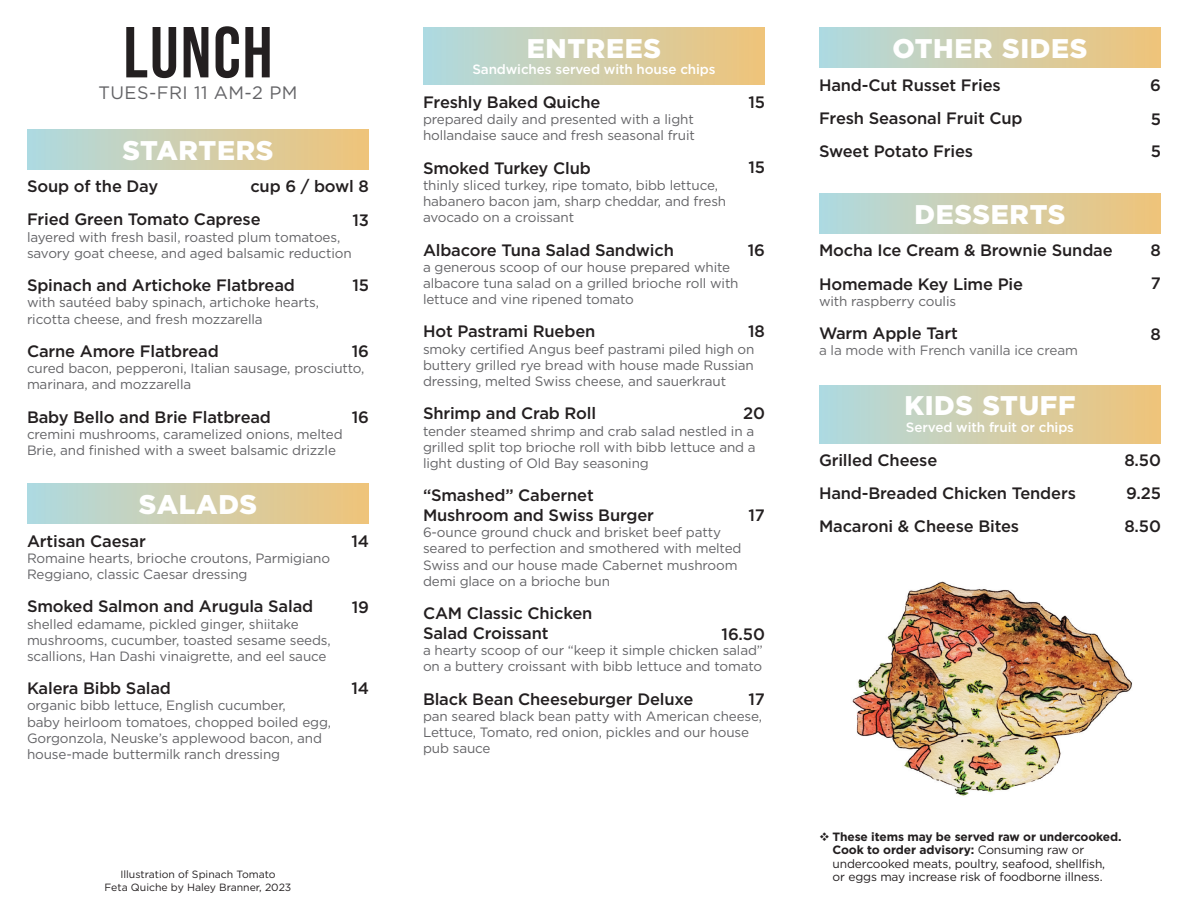
<style>
.page{position:relative;width:1188px;height:918px;background:#fff}
.page>*{position:absolute;margin:0;border:0;box-sizing:border-box;transform-origin:0 0}
.t1{font:700 72px "Bebas Neue Pro";letter-spacing:.025em;color:#231f20}
.t2{font:900 27px "Gotham";letter-spacing:.025em;color:#fff}
.t3{font:18px "Gotham";letter-spacing:.025em;color:#636366}
.t4{font:500 16.5px/33.3px "Gotham";letter-spacing:-.01em;color:#231f20}
.t5{font:13.5px/16.2px "Gotham";letter-spacing:-.01em;color:#636366}
.t6{font:500 13.5px "Gotham";letter-spacing:-.01em;color:#fff}
.t7{font:13.5px "Gotham";letter-spacing:-.01em;color:#69696c}
.t8{font:12px/13.5px "Gotham";letter-spacing:-.01em;color:#231f20}
.t9{font:10.5px/13.5px "Gotham";color:#231f20;text-align:center}
.s1{font-weight:700}
</style>
<div class="page">
<div style="left:819px;top:193px;width:342px;height:41px;background:linear-gradient(to right,#b0dae0,#f1c378)"></div>
<div style="left:819px;top:27px;width:342px;height:41px;background:linear-gradient(to right,#b0dae0,#f1c378)"></div>
<div style="left:819px;top:385px;width:342px;height:58px;background:linear-gradient(to right,#b0dae0,#f1c378)"></div>
<div style="left:423px;top:27px;width:342px;height:58px;background:linear-gradient(to right,#b0dae0,#f1c378)"></div>
<div style="left:27px;top:129px;width:342px;height:41px;background:linear-gradient(to right,#b0dae0,#f1c378)"></div>
<img style="left:852px;top:581px;width:280px;height:215px">
<div style="left:27px;top:483px;width:342px;height:41px;background:linear-gradient(to right,#b0dae0,#f1c378)"></div>
<h1 class="t1" style="left:123px;top:11px;width:151px">LUNCH</h1>
<h3 class="t3" style="left:99px;top:81px;width:200px">TUES-FRI 11 AM-2 PM</h3>
<h2 class="t2" style="left:123px;top:132px;width:152px">STARTERS</h2>
<p class="t4" style="left:250px;top:169px;width:120px">cup 6 / bowl 8</p>
<p class="t4" style="left:27px;top:169px;width:235px">Soup of the Day<br>Fried Green Tomato Caprese</p>
<p class="t5" style="left:27px;top:229px;width:326px">layered with fresh basil, roasted plum tomatoes, savory goat cheese, and aged balsamic reduction</p>
<p class="t4" style="left:27px;top:268px;width:270px">Spinach and Artichoke Flatbread</p>
<p class="t5" style="left:27px;top:294px;width:293px">with sautéed baby spinach, artichoke hearts, ricotta cheese, and fresh mozzarella</p>
<p class="t4" style="left:27px;top:334px;width:193px">Carne Amore Flatbread</p>
<p class="t5" style="left:27px;top:360px;width:339px">cured bacon, pepperoni, Italian sausage, prosciutto, marinara, and mozzarella</p>
<p class="t4" style="left:27px;top:400px;width:246px">Baby Bello and Brie Flatbread</p>
<p class="t5" style="left:27px;top:426px;width:317px">cremini mushrooms, caramelized onions, melted<br>Brie, and finished with a sweet balsamic drizzle</p>
<p class="t4" style="left:352px;top:203px;width:18px">13</p>
<p class="t4" style="left:352px;top:268px;width:18px">15</p>
<p class="t4" style="left:352px;top:334px;width:19px">16</p>
<p class="t4" style="left:352px;top:400px;width:19px">16</p>
<h2 class="t2" style="left:139px;top:486px;width:120px">SALADS</h2>
<p class="t4" style="left:27px;top:524px;width:120px">Artisan Caesar</p>
<p class="t5" style="left:27px;top:550px;width:305px">Romaine hearts, brioche croutons, Parmigiano<br>Reggiano, classic Caesar dressing</p>
<p class="t4" style="left:27px;top:590px;width:288px">Smoked Salmon and Arugula Salad</p>
<p class="t5" style="left:27px;top:615px;width:305px">shelled edamame, pickled ginger, shiitake mushrooms, cucumber, toasted sesame seeds, scallions, Han Dashi vinaigrette, and eel sauce</p>
<p class="t4" style="left:27px;top:672px;width:146px">Kalera Bibb Salad</p>
<p class="t5" style="left:27px;top:697px;width:306px">organic bibb lettuce, English cucumber,<br>baby heirloom tomatoes, chopped boiled egg, Gorgonzola, Neuske’s applewood bacon, and house-made buttermilk ranch dressing</p>
<p class="t4" style="left:351px;top:524px;width:19px">14</p>
<p class="t4" style="left:352px;top:590px;width:19px">19</p>
<p class="t4" style="left:351px;top:672px;width:19px">14</p>
<p class="t9" style="left:105px;top:867px;width:188px">Illustration of Spinach Tomato<br>Feta Quiche by Haley Branner, 2023</p>
<h2 class="t2" style="left:527px;top:29px;width:136px">ENTREES</h2>
<p class="t6" style="left:472px;top:60px;width:245px">Sandwiches served with house chips</p>
<p class="t4" style="left:423px;top:85px;width:179px">Freshly Baked Quiche</p>
<p class="t5" style="left:423px;top:111px;width:274px">prepared daily and presented with a light hollandaise sauce and fresh seasonal fruit</p>
<p class="t4" style="left:423px;top:151px;width:169px">Smoked Turkey Club</p>
<p class="t5" style="left:423px;top:177px;width:305px">thinly sliced turkey, ripe tomato, bibb lettuce, habanero bacon jam, sharp cheddar, and fresh avocado on a croissant</p>
<p class="t4" style="left:423px;top:233px;width:252px">Albacore Tuna Salad Sandwich</p>
<p class="t5" style="left:423px;top:259px;width:317px">a generous scoop of our house prepared white albacore tuna salad on a grilled brioche roll with lettuce and vine ripened tomato</p>
<p class="t4" style="left:423px;top:315px;width:174px">Hot Pastrami Rueben</p>
<p class="t5" style="left:423px;top:340px;width:333px;text-align:justify">smoky certified Angus beef pastrami piled high on buttery grilled rye bread with house made Russian dressing, melted Swiss cheese, and sauerkraut</p>
<p class="t4" style="left:423px;top:397px;width:175px">Shrimp and Crab Roll</p>
<p class="t5" style="left:423px;top:422px;width:334px;text-align:justify">tender steamed shrimp and crab salad nestled in a grilled split top brioche roll with bibb lettuce and a light dusting of Old Bay seasoning</p>
<p class="t4" style="left:423px;top:485px;width:233px;line-height:19.8px">“Smashed” Cabernet<br>Mushroom and Swiss Burger</p>
<p class="t5" style="left:423px;top:524px;width:320px">6-ounce ground chuck and brisket beef patty seared to perfection and smothered with melted Swiss and our house made Cabernet mushroom demi glace on a brioche bun</p>
<p class="t4" style="left:423px;top:603px;width:171px;line-height:19.8px">CAM Classic Chicken<br>Salad Croissant</p>
<p class="t5" style="left:423px;top:642px;width:341px">a hearty scoop of our “keep it simple chicken salad” on a buttery croissant with bibb lettuce and tomato</p>
<p class="t4" style="left:423px;top:682px;width:272px">Black Bean Cheeseburger Deluxe</p>
<p class="t5" style="left:423px;top:708px;width:341px">pan seared black bean patty with American cheese,<br>Lettuce, Tomato, red onion, pickles and our house pub sauce</p>
<p class="t4" style="left:748px;top:85px;width:18px">15</p>
<p class="t4" style="left:748px;top:151px;width:18px">15</p>
<p class="t4" style="left:748px;top:233px;width:19px">16</p>
<p class="t4" style="left:748px;top:315px;width:18px">18</p>
<p class="t4" style="left:743px;top:396px;width:23px">20</p>
<p class="t4" style="left:749px;top:498px;width:18px">17</p>
<p class="t4" style="left:722px;top:617px;width:45px">16.50</p>
<p class="t4" style="left:749px;top:683px;width:18px">17</p>
<h2 class="t2" style="left:892px;top:30px;width:197px">OTHER SIDES</h2>
<p class="t4" style="left:819px;top:68px;width:205px">Hand-Cut Russet Fries<br>Fresh Seasonal Fruit Cup<br>Sweet Potato Fries</p>
<p class="t4" style="left:1150px;top:68px;width:12px;line-height:34px">6<br>5</p>
<p class="t4" style="left:1151px;top:134px;width:12px">5</p>
<h2 class="t2" style="left:915px;top:196px;width:152px">DESSERTS</h2>
<p class="t4" style="left:819px;top:234px;width:295px">Mocha Ice Cream &amp; Brownie Sundae<br>Homemade Key Lime Pie</p>
<p class="t5" style="left:819px;top:293px;width:139px">with raspberry coulis</p>
<p class="t4" style="left:819px;top:316px;width:140px">Warm Apple Tart</p>
<p class="t7" style="left:819px;top:342px;width:260px">a la mode with French vanilla ice cream</p>
<p class="t4" style="left:1151px;top:234px;width:12px;line-height:32.7px">8<br>7</p>
<p class="t4" style="left:1151px;top:317px;width:12px">8</p>
<h2 class="t2" style="left:904px;top:387px;width:173px">KIDS STUFF</h2>
<p class="t6" style="left:906px;top:418px;width:170px">Served with fruit or chips</p>
<p class="t4" style="left:819px;top:443px;width:258px">Grilled Cheese<br>Hand-Breaded Chicken Tenders<br>Macaroni &amp; Cheese Bites</p>
<p class="t4" style="left:1124px;top:443px;width:38px;text-align:justify">8.50<br>9.25<br>8.50</p>
<p class="t8" style="left:832px;top:829px;width:291px;text-indent:-14px">❖ <span class="s1">These items may be served raw or undercooked.<br>Cook to order advisory:</span> Consuming raw or undercooked meats, poultry, seafood, shellfish,<br>or eggs may increase risk of foodborne illness.</p>
</div>
